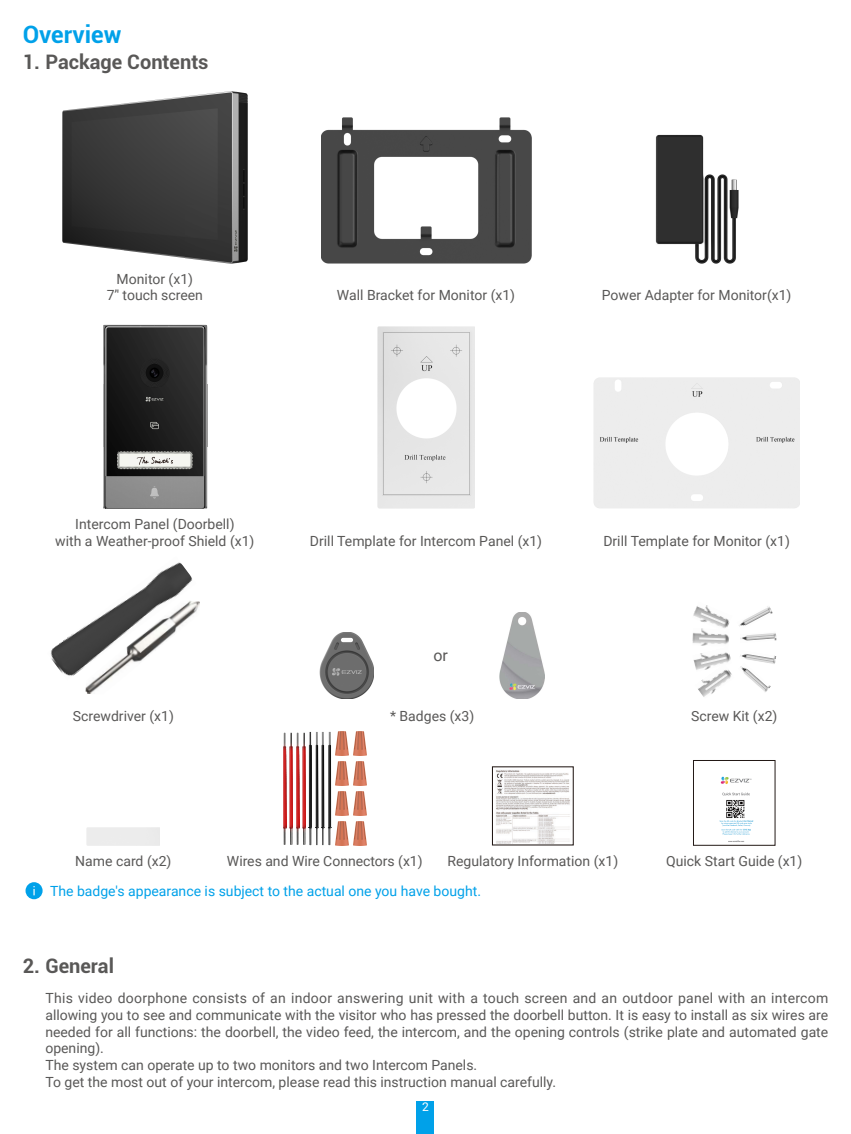
<style>
.page{position:relative;width:851px;height:1134px;background:#fff}
.page>*{position:absolute;margin:0;border:0;box-sizing:border-box;transform-origin:0 0}
.t1{font:700 24px "Roboto";color:#00a1e9}
.t2{font:700 20px "Roboto";color:#595857}
.t3{font:16px "Roboto";color:#595857}
.t4{font:14px/16.8px "Roboto";color:#595857;text-align:center}
.t5{font:14px "Roboto";color:#00a1e9}
.t6{font:12px "Roboto";color:#fff}
</style>
<div class="page">
<div style="left:417px;top:1101px;width:17px;height:33px;background:#00a1e9"></div>
<img style="left:63px;top:91px;width:184px;height:172px">
<img style="left:321px;top:118px;width:210px;height:145px">
<img style="left:655px;top:134px;width:83px;height:129px">
<img style="left:103px;top:325px;width:104px;height:60px">
<img style="left:103px;top:385px;width:2px;height:62px">
<img style="left:204px;top:385px;width:3px;height:62px">
<img style="left:103px;top:447px;width:104px;height:61px">
<img style="left:105px;top:326px;width:99px;height:182px">
<div style="left:129px;top:456px;width:51px;height:9px;background:#f5f5f2"></div>
<svg style="left:137px;top:457px;width:36px;height:8px"></svg>
<img style="left:377px;top:327px;width:97px;height:181px">
<img style="left:593px;top:377px;width:206px;height:131px">
<img style="left:50px;top:562px;width:142px;height:114px">
<img style="left:86px;top:600px;width:114px;height:94px">
<img style="left:319px;top:632px;width:55px;height:67px">
<img style="left:499px;top:612px;width:45px;height:87px">
<img style="left:693px;top:605px;width:37px;height:23px">
<img style="left:692px;top:628px;width:37px;height:18px">
<svg style="left:719px;top:629px;width:7px;height:3px"></svg>
<img style="left:693px;top:652px;width:38px;height:12px">
<img style="left:694px;top:664px;width:38px;height:33px">
<img style="left:739px;top:606px;width:33px;height:21px">
<img style="left:740px;top:633px;width:36px;height:8px">
<img style="left:740px;top:654px;width:36px;height:10px">
<img style="left:740px;top:662px;width:30px;height:30px">
<img style="left:336px;top:732px;width:13px;height:24px">
<img style="left:353px;top:732px;width:13px;height:24px">
<img style="left:336px;top:762px;width:13px;height:24px">
<img style="left:353px;top:762px;width:13px;height:24px">
<img style="left:336px;top:792px;width:13px;height:23px">
<img style="left:353px;top:792px;width:13px;height:23px">
<img style="left:336px;top:822px;width:13px;height:23px">
<img style="left:353px;top:822px;width:13px;height:23px">
<img style="left:328px;top:732px;width:3px;height:113px">
<img style="left:321px;top:732px;width:3px;height:113px">
<img style="left:315px;top:732px;width:3px;height:113px">
<img style="left:309px;top:732px;width:3px;height:113px">
<svg style="left:309px;top:827px;width:22px;height:1px"></svg>
<img style="left:302px;top:732px;width:3px;height:113px">
<img style="left:296px;top:732px;width:3px;height:113px">
<img style="left:289px;top:732px;width:3px;height:113px">
<img style="left:283px;top:732px;width:3px;height:113px">
<img style="left:496px;top:770px;width:74px;height:73px">
<img style="left:719px;top:776px;width:35px;height:66px">
<div style="left:693px;top:760px;width:82px;height:85px;border:1px solid #231916"></div>
<div style="left:26px;top:882px;width:17px;height:17px;background:#00a1e9;border-radius:50%"></div>
<svg style="left:33px;top:886px;width:2px;height:9px"></svg>
<h1 class="t1" style="left:23px;top:18px;width:100px">Overview</h1>
<h2 class="t2" style="left:23px;top:47px;width:187px">1. Package Contents</h2>
<p class="t4" style="left:107px;top:270px;width:98px">Monitor (x1)<br>7’' touch screen</p>
<p class="t4" style="left:337px;top:286px;width:180px">Wall Bracket for Monitor (x1)</p>
<p class="t4" style="left:601px;top:286px;width:191px">Power Adapter for Monitor(x1)</p>
<p class="t4" style="left:55px;top:515px;width:201px">Intercom Panel (Doorbell)<br>with a Weather-proof Shield (x1)</p>
<p class="t4" style="left:310px;top:532px;width:234px">Drill Template for Intercom Panel (x1)</p>
<p class="t4" style="left:603px;top:532px;width:188px">Drill Template for Monitor (x1)</p>
<p class="t3" style="left:433px;top:644px;width:16px">or</p>
<p class="t4" style="left:73px;top:707px;width:102px">Screwdriver (x1)</p>
<p class="t4" style="left:390px;top:707px;width:86px">* Badges (x3)</p>
<p class="t4" style="left:691px;top:707px;width:88px">Screw Kit (x2)</p>
<p class="t4" style="left:75px;top:852px;width:98px">Name card (x2)</p>
<p class="t4" style="left:227px;top:852px;width:197px">Wires and Wire Connectors (x1)</p>
<p class="t4" style="left:447px;top:852px;width:172px">Regulatory Information (x1)</p>
<p class="t4" style="left:666px;top:852px;width:138px">Quick Start Guide (x1)</p>
<p class="t5" style="left:50px;top:881px;width:432px">The badge's appearance is subject to the actual one you have bought.</p>
<h2 class="t2" style="left:23px;top:952px;width:93px">2. General</h2>
<p class="t4" style="left:45px;top:989px;width:784px;text-align:left">This video doorphone consists of an indoor answering unit with a touch screen and an outdoor panel with an intercom allowing you to see and communicate with the visitor who has pressed the doorbell button. It is easy to install as six wires are needed for all functions: the doorbell, the video feed, the intercom, and the opening controls (strike plate and automated gate opening).<br>The system can operate up to two monitors and two Intercom Panels.<br>To get the most out of your intercom, please read this instruction manual carefully.</p>
<p class="t6" style="left:422px;top:1099px;width:8px">2</p>
</div>
